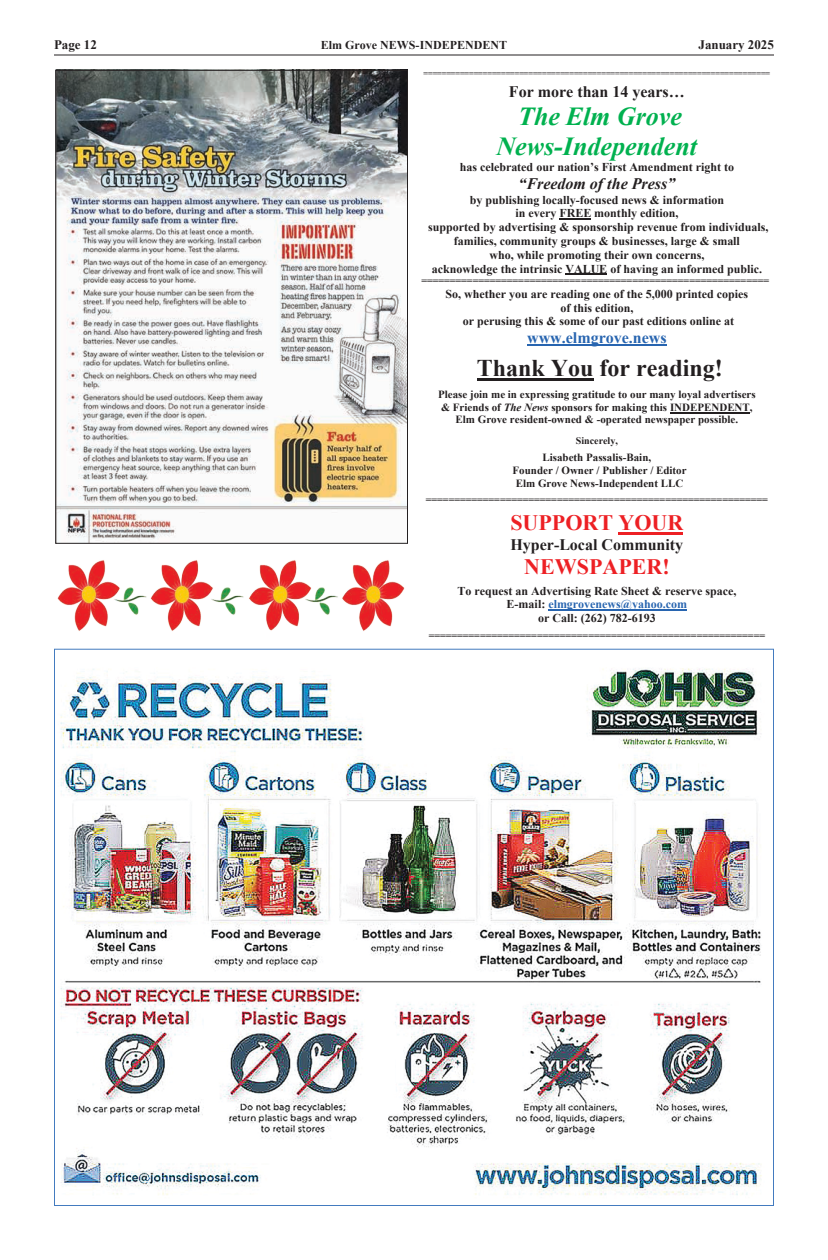
<style>
.page{position:relative;width:828px;height:1260px;background:#fff}
.page>*{position:absolute;margin:0;border:0;box-sizing:border-box;transform-origin:0 0}
.t1{font:italic 700 26px/29.9px "Times New Roman";color:#00b14f;text-align:center}
.t2{font:700 24px "Times New Roman";color:#231f20}
.t3{font:700 22px "Times New Roman";color:#ed2024}
.t4{font:700 16px "Times New Roman";color:#231f20}
.t5{font:italic 700 16px "Times New Roman";color:#231f20}
.t6{font:700 16px "Times New Roman";color:#2865b0}
.t7{font:700 13px "Times New Roman";color:#231f20}
.t8{font:700 12px/13.8px "Times New Roman";color:#231f20;text-align:center}
.t9{font:700 11px/12.6px "Times New Roman";color:#231f20;text-align:center}
.t10{font:700 10px "Times New Roman";color:#231f20}
.t11{font:700 8px "Times New Roman";color:#231f20}
.s1{font-style:italic}
.s2{color:#2865b0}
</style>
<div class="page">
<hr style="left:54px;top:54px;width:720px;height:2px;background:#231f20">
<img style="left:57px;top:72px;width:349px;height:470px">
<img style="left:60px;top:668px;width:702px;height:527px">
<hr style="left:559px;top:219px;width:32px;height:1px;background:#231f20">
<hr style="left:565px;top:274px;width:42px;height:1px;background:#231f20">
<hr style="left:527px;top:345px;width:140px;height:1px;background:#2865b0">
<hr style="left:477px;top:378px;width:117px;height:3px;background:#231f20">
<hr style="left:670px;top:412px;width:80px;height:1px;background:#231f20">
<hr style="left:619px;top:533px;width:64px;height:2px;background:#ed2024">
<hr style="left:548px;top:610px;width:139px;height:1px;background:#2865b0">
<img style="left:57px;top:560px;width:348px;height:71px">
<p class="t7" style="left:54px;top:35px;width:44px">Page 12</p>
<p class="t8" style="left:321px;top:37px;width:188px">Elm Grove NEWS-INDEPENDENT</p>
<p class="t7" style="left:699px;top:35px;width:77px">January 2025</p>
<p class="t11" style="left:424px;top:67px;width:348px">============================================================================</p>
<h3 class="t4" style="left:509px;top:80px;width:177px">For more than 14 years…</h3>
<h1 class="t1" style="left:496px;top:100px;width:202px">The Elm Grove<br>News-Independent</h1>
<p class="t8" style="left:460px;top:160px;width:276px">has celebrated our nation’s First Amendment right to</p>
<h3 class="t5" style="left:518px;top:172px;width:158px">“Freedom of the Press”</h3>
<p class="t8" style="left:428px;top:192px;width:342px">by publishing locally-focused news &amp; information<br>in every FREE monthly edition,<br>supported by advertising &amp; sponsorship revenue from individuals, families, community groups &amp; businesses, large &amp; small<br>who, while promoting their own concerns,<br>acknowledge the intrinsic VALUE of having an informed public.</p>
<p class="t10" style="left:421px;top:274px;width:349px">=============================================================</p>
<p class="t8" style="left:446px;top:287px;width:304px">So, whether you are reading one of the 5,000 printed copies of this edition,<br>or perusing this &amp; some of our past editions online at</p>
<h3 class="t6" style="left:527px;top:326px;width:141px">www.elmgrove.news</h3>
<h2 class="t2" style="left:477px;top:350px;width:248px">Thank You for reading!</h2>
<p class="t9" style="left:438px;top:388px;width:319px">Please join me in expressing gratitude to our many loyal advertisers &amp; Friends of <span class="s1">The News</span> sponsors for making this INDEPENDENT,<br>Elm Grove resident-owned &amp; -operated newspaper possible.</p>
<p class="t10" style="left:576px;top:434px;width:43px">Sincerely,</p>
<p class="t9" style="left:513px;top:451px;width:176px">Lisabeth Passalis-Bain,<br>Founder / Owner / Publisher / Editor<br>Elm Grove News-Independent LLC</p>
<p class="t10" style="left:426px;top:492px;width:344px">============================================================</p>
<h3 class="t3" style="left:510px;top:507px;width:175px">SUPPORT YOUR</h3>
<h3 class="t4" style="left:510px;top:533px;width:174px">Hyper-Local Community</h3>
<h3 class="t3" style="left:524px;top:551px;width:147px">NEWSPAPER!</h3>
<p class="t8" style="left:457px;top:583px;width:281px">To request an Advertising Rate Sheet &amp; reserve space,<br>E-mail: <span class="s2">elmgrovenews@yahoo.com<br></span>or Call: (262) 782-6193</p>
<p class="t10" style="left:429px;top:628px;width:338px">===========================================================</p>
</div>
